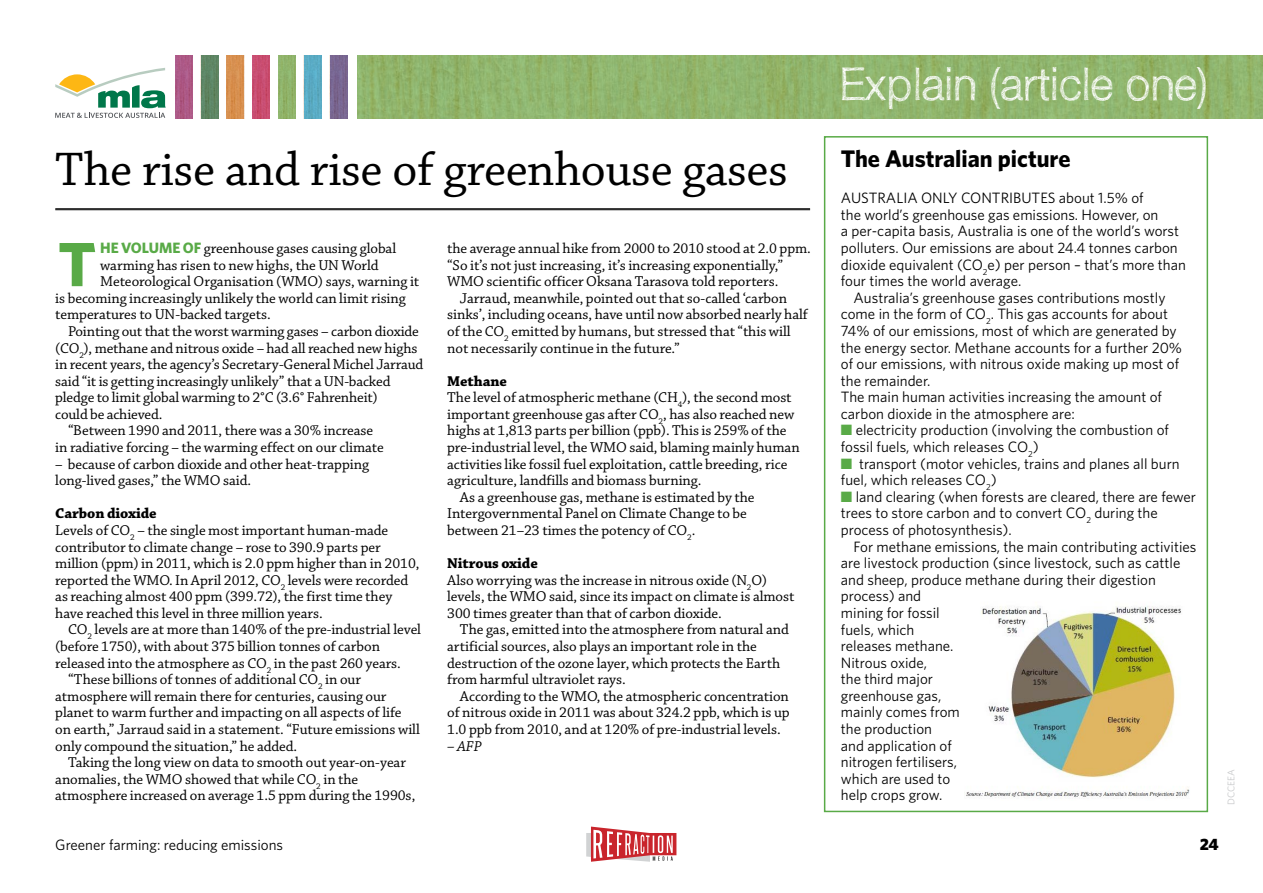
<style>
.page{position:relative;width:1263px;height:893px;background:#fff}
.page>*{position:absolute;margin:0;border:0;box-sizing:border-box;transform-origin:0 0}
.t1{font:700 62.55px "Whitney";color:#59aa47}
.t2{font:49.5px "Chaparral Pro";letter-spacing:-.01em;color:#000}
.t3{font:300 45.15px "Sketchetik";color:#fff}
.t4{font:700 24px "Whitney";color:#000}
.t5{font:900 16.5px "Whitney";color:#000}
.t6{font:15px/16.6px "Chaparral Pro";letter-spacing:-.005em;color:#000}
.t7{font:15px/16.6px "Whitney";color:#000}
.t8{font:700 15px "Chaparral Pro";letter-spacing:-.005em;color:#000}
.t9{font:italic 15px "Chaparral Pro";color:#000}
.t10{font:9.75px "Whitney";letter-spacing:.01em;color:#c7c8ca}
.s1{font-family:"Whitney";font-weight:700;color:#59aa47}
.s2{font-weight:700}
.s3{color:#59aa47}
</style>
<div class="page">
<svg style="left:586px;top:827px;width:90px;height:35px"></svg>
<img style="left:357px;top:55px;width:906px;height:63px">
<img style="left:175px;top:55px;width:18px;height:63px">
<img style="left:227px;top:55px;width:17px;height:63px">
<img style="left:252px;top:55px;width:18px;height:63px">
<img style="left:278px;top:55px;width:18px;height:63px">
<img style="left:304px;top:55px;width:17px;height:63px">
<img style="left:201px;top:55px;width:17px;height:63px">
<img style="left:330px;top:55px;width:17px;height:63px">
<svg style="left:55px;top:68px;width:111px;height:50px"></svg>
<img style="left:966px;top:606px;width:224px;height:193px">
<hr style="left:55px;top:208px;width:755px;height:1px;background:#000">
<hr style="left:55px;top:209px;width:755px;height:1px;background:#000">
<div style="left:824px;top:136px;width:384px;height:676px;border:2px solid #59aa47"></div>
<h3 class="t3" style="left:839px;top:56px;width:370px">Explain (article one)</h3>
<h2 class="t2" style="left:55px;top:142px;width:734px">The rise and rise of greenhouse gases</h2>
<h1 class="t1" style="left:58px;top:222px;width:40px">T</h1>
<p class="t6" style="left:100px;top:241px;width:297px"><span class="s1">HE VOLUME OF</span> greenhouse gases causing global</p>
<p class="t6" style="left:100px;top:257px;width:280px">warming has risen to new highs, the UN World</p>
<p class="t6" style="left:100px;top:274px;width:321px">Meteorological Organisation (WMO) says, warning it</p>
<p class="t6" style="left:55px;top:290px;width:352px">is becoming increasingly unlikely the world can limit rising</p>
<p class="t6" style="left:55px;top:307px;width:217px">temperatures to UN-backed targets.</p>
<p class="t6" style="left:68px;top:323px;width:352px">Pointing out that the worst warming gases – carbon dioxide</p>
<p class="t6" style="left:55px;top:340px;width:364px">(CO<sub>2</sub>), methane and nitrous oxide – had all reached new highs</p>
<p class="t6" style="left:55px;top:357px;width:369px">in recent years, the agency’s Secretary-General Michel Jarraud</p>
<p class="t6" style="left:55px;top:373px;width:337px">said “it is getting increasingly unlikely” that a UN-backed</p>
<p class="t6" style="left:55px;top:390px;width:324px">pledge to limit global warming to 2°C (3.6° Fahrenheit)</p>
<p class="t6" style="left:55px;top:406px;width:109px">could be achieved.</p>
<p class="t6" style="left:68px;top:423px;width:307px">“Between 1990 and 2011, there was a 30% increase</p>
<p class="t6" style="left:55px;top:440px;width:330px">in radiative forcing – the warming effect on our climate</p>
<p class="t6" style="left:55px;top:456px;width:315px">– because of carbon dioxide and other heat-trapping long-lived gases,” the WMO said.</p>
<p class="t6" style="left:55px;top:506px;width:366px"><span class="s2">Carbon dioxide<br></span>Levels of CO<sub>2</sub> – the single most important human-made contributor to climate change – rose to 390.9 parts per million (ppm) in 2011, which is 2.0 ppm higher than in 2010, reported the WMO. In April 2012, CO<sub>2</sub> levels were recorded as reaching almost 400 ppm (399.72), the first time they have reached this level in three million years.</p>
<p class="t6" style="left:68px;top:622px;width:355px">CO<sub>2</sub> levels are at more than 140% of the pre-industrial level</p>
<p class="t6" style="left:55px;top:639px;width:326px">(before 1750), with about 375 billion tonnes of carbon</p>
<p class="t6" style="left:55px;top:655px;width:347px">released into the atmosphere as CO<sub>2</sub> in the past 260 years.</p>
<p class="t6" style="left:68px;top:672px;width:294px">“These billions of tonnes of additional CO<sub>2</sub> in our</p>
<p class="t6" style="left:55px;top:688px;width:333px">atmosphere will remain there for centuries, causing our</p>
<p class="t6" style="left:55px;top:705px;width:348px">planet to warm further and impacting on all aspects of life</p>
<p class="t6" style="left:55px;top:721px;width:366px">on earth,” Jarraud said in a statement. “Future emissions will</p>
<p class="t6" style="left:55px;top:738px;width:243px">only compound the situation,” he added.</p>
<p class="t6" style="left:68px;top:755px;width:339px">Taking the long view on data to smooth out year-on-year</p>
<p class="t6" style="left:55px;top:771px;width:304px">anomalies, the WMO showed that while CO<sub>2</sub> in the</p>
<p class="t6" style="left:55px;top:788px;width:362px">atmosphere increased on average 1.5 ppm during the 1990s,</p>
<p class="t6" style="left:447px;top:241px;width:365px">the average annual hike from 2000 to 2010 stood at 2.0 ppm.</p>
<p class="t6" style="left:447px;top:257px;width:337px">“So it’s not just increasing, it’s increasing exponentially,”</p>
<p class="t6" style="left:447px;top:274px;width:333px">WMO scientific officer Oksana Tarasova told reporters.</p>
<p class="t6" style="left:460px;top:290px;width:329px">Jarraud, meanwhile, pointed out that so-called ‘carbon</p>
<p class="t6" style="left:447px;top:307px;width:362px">sinks’, including oceans, have until now absorbed nearly half</p>
<p class="t6" style="left:447px;top:323px;width:345px">of the CO<sub>2</sub> emitted by humans, but stressed that “this will</p>
<p class="t6" style="left:447px;top:340px;width:234px">not necessarily continue in the future.”</p>
<p class="t8" style="left:447px;top:372px;width:61px">Methane</p>
<p class="t6" style="left:447px;top:390px;width:346px">The level of atmospheric methane (CH<sub>4</sub>), the second most</p>
<p class="t6" style="left:447px;top:406px;width:349px">important greenhouse gas after CO<sub>2</sub>, has also reached new</p>
<p class="t6" style="left:447px;top:423px;width:341px">highs at 1,813 parts per billion (ppb). This is 259% of the</p>
<p class="t6" style="left:447px;top:440px;width:354px">pre-industrial level, the WMO said, blaming mainly human</p>
<p class="t6" style="left:447px;top:456px;width:342px">activities like fossil fuel exploitation, cattle breeding, rice</p>
<p class="t6" style="left:447px;top:473px;width:256px">agriculture, landfills and biomass burning.</p>
<p class="t6" style="left:460px;top:489px;width:296px">As a greenhouse gas, methane is estimated by the</p>
<p class="t6" style="left:447px;top:506px;width:301px">Intergovernmental Panel on Climate Change to be</p>
<p class="t6" style="left:447px;top:522px;width:250px">between 21–23 times the potency of CO<sub>2</sub>.</p>
<p class="t6" style="left:447px;top:556px;width:349px"><span class="s2">Nitrous oxide<br></span>Also worrying was the increase in nitrous oxide (N<sub>2</sub>O) levels, the WMO said, since its impact on climate is almost 300 times greater than that of carbon dioxide.</p>
<p class="t6" style="left:447px;top:622px;width:343px;text-indent:13px">The gas, emitted into the atmosphere from natural and artificial sources, also plays an important role in the destruction of the ozone layer, which protects the Earth from harmful ultraviolet rays.</p>
<p class="t6" style="left:447px;top:688px;width:344px;text-align:justify;text-indent:13px">According to the WMO, the atmospheric concentration of nitrous oxide in 2011 was about 324.2 ppb, which is up 1.0 ppb from 2010, and at 120% of pre-industrial levels.</p>
<p class="t9" style="left:447px;top:738px;width:36px">– AFP</p>
<h3 class="t4" style="left:841px;top:143px;width:231px">The Australian picture</h3>
<p class="t7" style="left:841px;top:189px;width:346px">AUSTRALIA ONLY CONTRIBUTES about 1.5% of<br>the world’s greenhouse gas emissions. However, on<br>a per-capita basis, Australia is one of the world’s worst polluters. Our emissions are about 24.4 tonnes carbon dioxide equivalent (CO<sub>2</sub>e) per person – that’s more than four times the world average.</p>
<p class="t7" style="left:841px;top:289px;width:343px;text-indent:13px">Australia’s greenhouse gases contributions mostly come in the form of CO<sub>2</sub>. This gas accounts for about 74% of our emissions, most of which are generated by the energy sector. Methane accounts for a further 20% of our emissions, with nitrous oxide making up most of the remainder.<br>The main human activities increasing the amount of carbon dioxide in the atmosphere are:</p>
<p class="t7" style="left:841px;top:422px;width:330px"><span class="s3">■</span> electricity production (involving the combustion of fossil fuels, which releases CO<sub>2</sub>)</p>
<p class="t7" style="left:841px;top:455px;width:340px"><span class="s3">■</span> transport (motor vehicles, trains and planes all burn fuel, which releases CO<sub>2</sub>)</p>
<p class="t7" style="left:841px;top:488px;width:357px"><span class="s3">■</span> land clearing (when forests are cleared, there are fewer trees to store carbon and to convert CO<sub>2</sub> during the process of photosynthesis).</p>
<p class="t7" style="left:841px;top:538px;width:357px;text-indent:13px">For methane emissions, the main contributing activities are livestock production (since livestock, such as cattle and sheep, produce methane during their digestion process) and<br>mining for fossil<br>fuels, which<br>releases methane.<br>Nitrous oxide,<br>the third major<br>greenhouse gas,<br>mainly comes from<br>the production<br>and application of<br>nitrogen fertilisers,<br>which are used to<br>help crops grow.</p>
<p class="t10" style="left:1225px;top:805px;width:38px;rotate:-90deg">DCCEEA</p>
<p class="t7" style="left:55px;top:836px;width:229px">Greener farming: reducing emissions</p>
<p class="t5" style="left:1200px;top:833px;width:20px">24</p>
</div>
